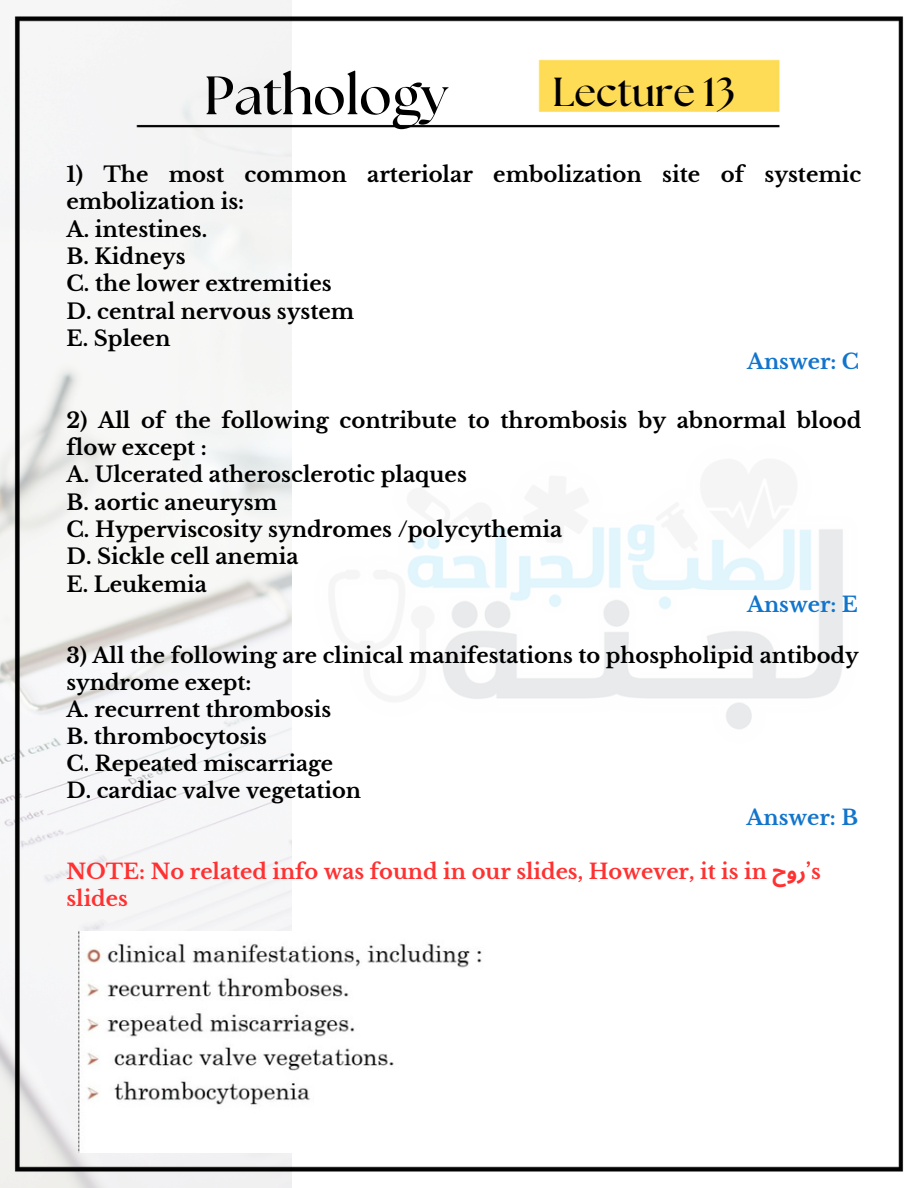
<style>
.page{position:relative;width:918px;height:1188px;background:#fff}
.page>*{position:absolute;margin:0;border:0;box-sizing:border-box;transform-origin:0 0}
.t1{font:700 54px "The Seasons";color:#000}
.t2{font:700 40.5px "The Seasons";color:#000}
.t3{font:700 21.15px/27.3px "Libre Baskerville";color:#000}
.t4{font:700 21px/27px "Libre Baskerville";color:#000}
.t5{font:700 21px "Libre Baskerville";color:#ff3131}
.t6{font:700 21px "Libre Baskerville";color:#1275cc}
.t7{font:700 21px "Noto Sans Arabic";color:#ff3131}
.s1{font-family:"Noto Sans Arabic"}
</style>
<div class="page">
<img style="left:0;top:0;width:291px;height:1188px">
<img style="left:7px;top:9px;width:897px;height:1169px">
<img style="left:78px;top:931px;width:577px;height:222px">
<p class="t1" style="left:204px;top:71px;width:245px">Pathology</p>
<p class="t2" style="left:552px;top:73px;width:184px">Lecture 13</p>
<h2 class="t3" style="left:67px;top:161px;width:796px">1) The most common arteriolar embolization site of systemic embolization is:</h2>
<h1 class="t3" style="left:67px;top:216px;width:142px">A. intestines.</h1>
<p class="t3" style="left:67px;top:243px;width:121px">B. Kidneys</p>
<p class="t3" style="left:67px;top:270px;width:267px">C. the lower extremities</p>
<p class="t3" style="left:67px;top:298px;width:289px">D. central nervous system</p>
<p class="t3" style="left:67px;top:325px;width:105px">E. Spleen</p>
<p class="t6" style="left:747px;top:348px;width:114px">Answer: C</p>
<p class="t3" style="left:67px;top:407px;width:796px">2) All of the following contribute to thrombosis by abnormal blood flow except :</p>
<p class="t3" style="left:67px;top:461px;width:402px">A. Ulcerated atherosclerotic plaques</p>
<p class="t3" style="left:67px;top:489px;width:212px">B. aortic aneurysm</p>
<p class="t3" style="left:67px;top:516px;width:497px">C. Hyperviscosity syndromes /polycythemia</p>
<p class="t3" style="left:67px;top:543px;width:234px">D. Sickle cell anemia</p>
<p class="t3" style="left:67px;top:571px;width:142px">E. Leukemia</p>
<p class="t6" style="left:747px;top:591px;width:112px">Answer: E</p>
<p class="t4" style="left:67px;top:642px;width:794px">3) All the following are clinical manifestations to phospholipid antibody syndrome exept:</p>
<p class="t4" style="left:67px;top:696px;width:266px">A. recurrent thrombosis</p>
<p class="t4" style="left:67px;top:723px;width:202px">B. thrombocytosis</p>
<p class="t4" style="left:67px;top:750px;width:268px">C. Repeated miscarriage</p>
<p class="t4" style="left:67px;top:777px;width:296px">D. cardiac valve vegetation</p>
<p class="t6" style="left:747px;top:804px;width:113px">Answer: B</p>
<p class="t5" style="left:67px;top:858px;width:756px">NOTE: No related info was found in our slides, However, it is in <span class="s1">ح</span> ‘s</p>
<p class="t7" style="left:787px;top:859px;width:21px">رو</p>
<p class="t5" style="left:67px;top:885px;width:63px">slides</p>
</div>
